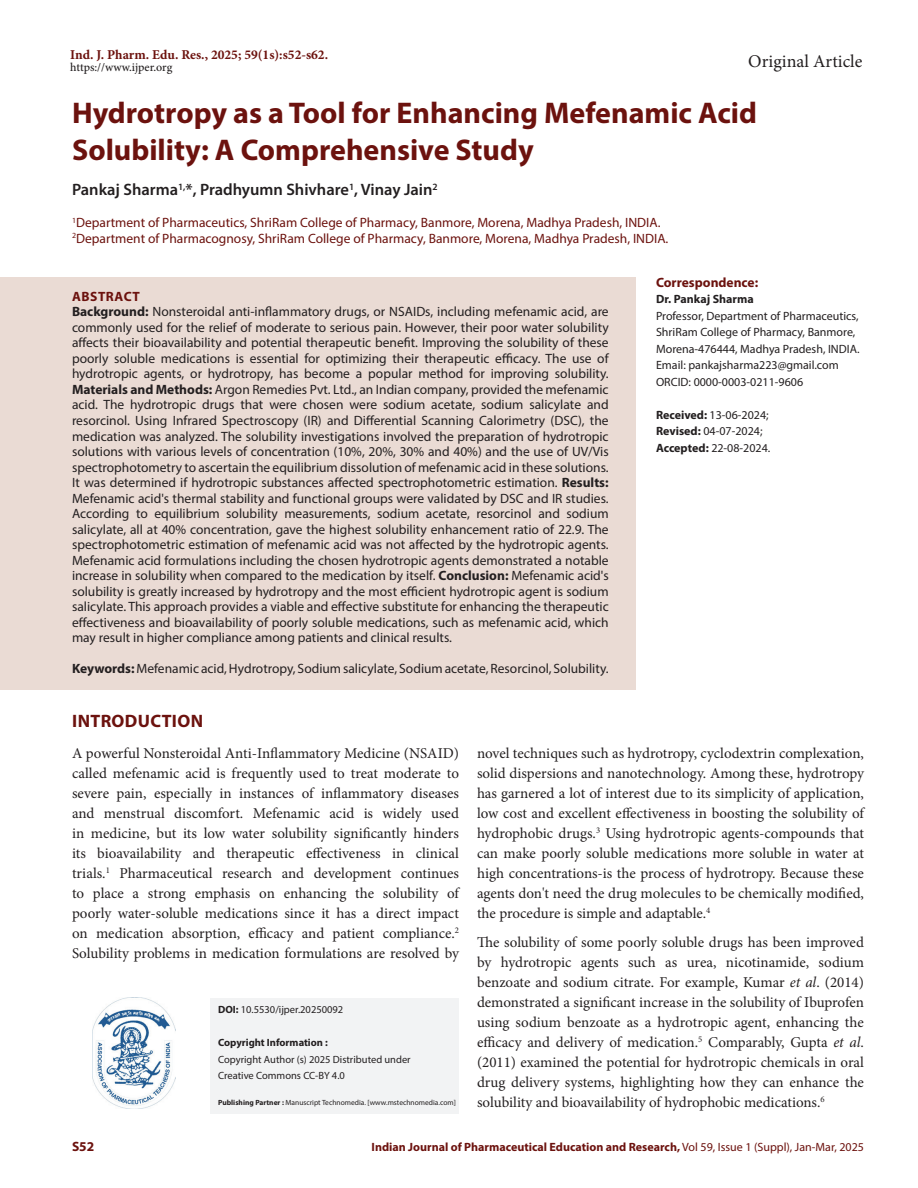
<style>
.page{position:relative;width:918px;height:1188px;background:#fff}
.page>*{position:absolute;margin:0;border:0;box-sizing:border-box;transform-origin:0 0}
.Art_Title{font:700 30px/36.6px "Myriad Pro";color:#6c120e}
.t1{font:18px "Minion Pro";color:#231f20}
.Intro_head{font:700 18px "Myriad Pro";letter-spacing:.02em;color:#6c120e}
.Author_Names{font:600 16.5px "Myriad Pro";color:#231f20}
.Body_text__FO{font:15px/20.1px "Minion Pro";color:#231f20;text-align:justify}
.Body_text{font:15px/20.1px "Minion Pro";letter-spacing:-.005em;color:#231f20;text-align:justify}
.Abstract_TXT{font:13.5px/15.6px "Myriad Pro";color:#231f20;text-align:justify}
.Author_Affiliations{font:13.5px "Myriad Pro";color:#6c120e}
.KY{font:13.5px "Myriad Pro";color:#231f20}
.t2{font:700 13.5px "Minion Pro";color:#6c120e}
.Correspondence_head{font:700 13.5px "Myriad Pro";color:#6c120e}
.ABS_Heading{font:700 13.5px "Myriad Pro";letter-spacing:.04em;color:#6c120e}
.Correspondence_AU_Aff{font:12px/16.5px "Myriad Pro";color:#231f20}
.t3{font:700 12px "Myriad Pro";color:#6c120e}
.Journal_Dates{font:12px/16.5px "Myriad Pro";color:#231f20}
.t4{font:500 12px "Minion Pro";letter-spacing:-.01em;color:#231f20}
.Correspondence_AU{font:700 12px "Myriad Pro";color:#231f20}
.t5{font:10.5px/16.5px "Myriad Pro";color:#231f20}
.t6{font:700 10.5px "Myriad Pro";color:#231f20}
.t7{font:7.5px "Myriad Pro";color:#231f20}
.s1{font-weight:700}
.s2{font-style:italic}
.s3{font-weight:400}
</style>
<div class="page">
<div style="left:211px;top:998px;width:248px;height:36px;background:#f2f3f4"></div>
<div style="left:211px;top:1031px;width:248px;height:26px;background:#f2f3f4"></div>
<div style="left:211px;top:1048px;width:248px;height:25px;background:#f2f3f4"></div>
<div style="left:211px;top:1064px;width:248px;height:26px;background:#f2f3f4"></div>
<div style="left:211px;top:1084px;width:248px;height:30px;background:#f2f3f4"></div>
<img style="left:92px;top:998px;width:83px;height:110px">
<div style="left:0;top:277px;width:636px;height:41px;background:#eadbd4"></div>
<div style="left:0;top:293px;width:636px;height:366px;background:#eadbd4"></div>
<div style="left:0;top:649px;width:636px;height:41px;background:#eadbd4"></div>
<p class="t2" style="left:70px;top:45px;width:259px">Ind. J. Pharm. Edu. Res., 2025; 59(1s):s52-s62.</p>
<p class="t4" style="left:70px;top:59px;width:104px">https://www.ijper.org</p>
<h2 class="t1" style="left:748px;top:49px;width:116px">Original Article</h2>
<p class="Art_Title" style="left:72px;top:94px;width:687px">Hydrotropy as a Tool for Enhancing Mefenamic Acid<br>Solubility: A Comprehensive Study</p>
<p class="Author_Names" style="left:72px;top:179px;width:367px">Pankaj Sharma<sup>1,</sup>*, Pradhyumn Shivhare<sup>1</sup>, Vinay Jain<sup>2</sup></p>
<p class="Author_Affiliations" style="left:72px;top:214px;width:590px"><sup>1</sup>Department of Pharmaceutics, ShriRam College of Pharmacy, Banmore, Morena, Madhya Pradesh, INDIA.</p>
<p class="Author_Affiliations" style="left:72px;top:230px;width:598px"><sup>2</sup>Department of Pharmacognosy, ShriRam College of Pharmacy, Banmore, Morena, Madhya Pradesh, INDIA.</p>
<p class="Correspondence_head" style="left:656px;top:273px;width:104px">Correspondence:</p>
<p class="Correspondence_AU" style="left:656px;top:291px;width:99px">Dr. Pankaj Sharma</p>
<p class="Correspondence_AU_Aff" style="left:656px;top:307px;width:205px">Professor, Department of Pharmaceutics,<br>ShriRam College of Pharmacy, Banmore,<br>Morena-476444, Madhya Pradesh, INDIA.</p>
<p class="Correspondence_AU_Aff" style="left:656px;top:357px;width:184px">Email: pankajsharma223@gmail.com</p>
<p class="Correspondence_AU_Aff" style="left:656px;top:373px;width:149px">ORCID: 0000-0003-0211-9606</p>
<p class="ABS_Heading" style="left:72px;top:287px;width:69px">ABSTRACT</p>
<p class="Abstract_TXT" style="left:72px;top:304px;width:538px"><span class="s1">Background:</span> Nonsteroidal anti-inflammatory drugs, or NSAIDs, including mefenamic acid, are commonly used for the relief of moderate to serious pain. However, their poor water solubility affects their bioavailability and potential therapeutic benefit. Improving the solubility of these poorly soluble medications is essential for optimizing their therapeutic efficacy. The use of hydrotropic agents, or hydrotropy, has become a popular method for improving solubility.<br><span class="s1">Materials and Methods:</span> Argon Remedies Pvt. Ltd., an Indian company, provided the mefenamic acid. The hydrotropic drugs that were chosen were sodium acetate, sodium salicylate and resorcinol. Using Infrared Spectroscopy (IR) and Differential Scanning Calorimetry (DSC), the medication was analyzed. The solubility investigations involved the preparation of hydrotropic solutions with various levels of concentration (10%, 20%, 30% and 40%) and the use of UV/Vis spectrophotometry to ascertain the equilibrium dissolution of mefenamic acid in these solutions.<br>It was determined if hydrotropic substances affected spectrophotometric estimation. <span class="s1">Results:<br></span>Mefenamic acid's thermal stability and functional groups were validated by DSC and IR studies.<br>According to equilibrium solubility measurements, sodium acetate, resorcinol and sodium salicylate, all at 40% concentration, gave the highest solubility enhancement ratio of 22.9. The spectrophotometric estimation of mefenamic acid was not affected by the hydrotropic agents.<br>Mefenamic acid formulations including the chosen hydrotropic agents demonstrated a notable increase in solubility when compared to the medication by itself. <span class="s1">Conclusion:</span> Mefenamic acid's solubility is greatly increased by hydrotropy and the most efficient hydrotropic agent is sodium salicylate. This approach provides a viable and effective substitute for enhancing the therapeutic effectiveness and bioavailability of poorly soluble medications, such as mefenamic acid, which may result in higher compliance among patients and clinical results.</p>
<p class="KY" style="left:72px;top:660px;width:538px"><span class="s1">Keywords:</span> Mefenamic acid, Hydrotropy, Sodium salicylate, Sodium acetate, Resorcinol, Solubility.</p>
<p class="Intro_head" style="left:72px;top:710px;width:132px">INTRODUCTION</p>
<p class="Body_text__FO" style="left:72px;top:743px;width:389px">A powerful Nonsteroidal Anti-Inflammatory Medicine (NSAID) called mefenamic acid is frequently used to treat moderate to severe pain, especially in instances of inflammatory diseases and menstrual discomfort. Mefenamic acid is widely used in medicine, but its low water solubility significantly hinders its bioavailability and therapeutic effectiveness in clinical trials.<sup>1</sup> Pharmaceutical research and development continues to place a strong emphasis on enhancing the solubility of poorly water-soluble medications since it has a direct impact on medication absorption, efficacy and patient compliance.<sup>2<br></sup>Solubility problems in medication formulations are resolved by</p>
<p class="Body_text__FO" style="left:477px;top:743px;width:389px">novel techniques such as hydrotropy, cyclodextrin complexation, solid dispersions and nanotechnology. Among these, hydrotropy has garnered a lot of interest due to its simplicity of application, low cost and excellent effectiveness in boosting the solubility of hydrophobic drugs.<sup>3</sup> Using hydrotropic agents-compounds that can make poorly soluble medications more soluble in water at high concentrations-is the process of hydrotropy. Because these agents don't need the drug molecules to be chemically modified, the procedure is simple and adaptable.<sup>4</sup></p>
<p class="Journal_Dates" style="left:656px;top:406px;width:116px"><span class="s1">Received:</span> 13-06-2024;<br><span class="s1">Revised:</span> 04-07-2024;<br><span class="s1">Accepted:</span> 22-08-2024.</p>
<p class="Body_text" style="left:477px;top:932px;width:389px">The solubility of some poorly soluble drugs has been improved by hydrotropic agents such as urea, nicotinamide, sodium benzoate and sodium citrate. For example, Kumar <span class="s2">et al</span>. (2014) demonstrated a significant increase in the solubility of Ibuprofen using sodium benzoate as a hydrotropic agent, enhancing the efficacy and delivery of medication.<sup>5</sup> Comparably, Gupta <span class="s2">et al</span>. (2011) examined the potential for hydrotropic chemicals in oral drug delivery systems, highlighting how they can enhance the solubility and bioavailability of hydrophobic medications.<sup>6</sup></p>
<p class="t5" style="left:218px;top:1001px;width:127px"><span class="s1">DOI:</span> 10.5530/ijper.20250092</p>
<p class="t6" style="left:218px;top:1036px;width:111px">Copyright Information :</p>
<p class="t5" style="left:218px;top:1051px;width:194px">Copyright Author (s) 2025 Distributed under<br>Creative Commons CC-BY 4.0</p>
<p class="t7" style="left:218px;top:1098px;width:239px"><span class="s1">Publishing Partner :</span> Manuscript Technomedia. [www.mstechnomedia.com]</p>
<p class="Correspondence_head" style="left:72px;top:1137px;width:24px">S52</p>
<p class="t3" style="left:372px;top:1139px;width:494px">Indian Journal of Pharmaceutical Education and Research, <span class="s3">Vol 59, Issue 1 (Suppl), Jan-Mar, 2025</span></p>
</div>
